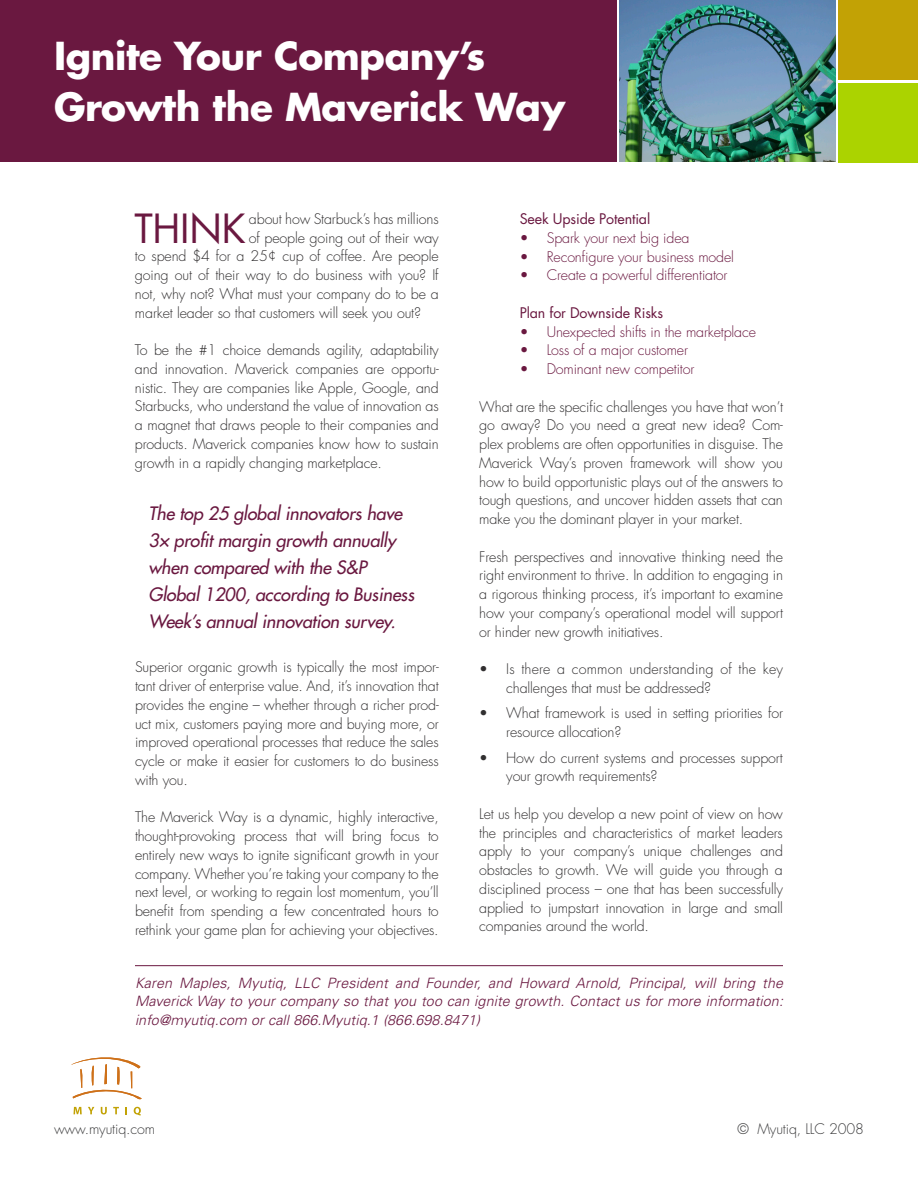
<style>
.page{position:relative;width:918px;height:1188px;background:#fff}
.page>*{position:absolute;margin:0;border:0;box-sizing:border-box;transform-origin:0 0}
.t1{font:39.15px "Futura";letter-spacing:-.005em;color:#6a1840}
.t2{font:700 37.5px/51px "Futura";letter-spacing:-.01em;color:#fff}
.t3{font:italic 18px/27px "Futura";letter-spacing:-.01em;color:#6a1840}
.t4{font:300 14.25px/18.8px "Futura";letter-spacing:-.01em;color:#312f30;text-align:justify}
.t5{font:italic 300 14.25px/18.8px "Univers";letter-spacing:.01em;color:#6a1840;text-align:justify}
.t6{font:300 14.25px "Futura";letter-spacing:-.01em;color:#6a1840}
.t7{font:300 14.25px/18.8px "Futura";letter-spacing:.01em;color:#312f30}
.t8{font:14.25px "Futura";letter-spacing:-.01em;color:#6a1840}
.t9{font:300 14.25px "Futura";letter-spacing:-.01em;color:#3e3e3f}
</style>
<div class="page">
<svg style="left:71px;top:1057px;width:71px;height:43px"></svg>
<svg style="left:74px;top:1107px;width:8px;height:7px"></svg>
<svg style="left:88px;top:1107px;width:6px;height:7px"></svg>
<svg style="left:101px;top:1107px;width:6px;height:7px"></svg>
<svg style="left:113px;top:1107px;width:6px;height:7px"></svg>
<svg style="left:125px;top:1107px;width:2px;height:7px"></svg>
<svg style="left:134px;top:1107px;width:7px;height:9px"></svg>
<hr style="left:135px;top:965px;width:648px;height:1px;background:#6a1840">
<img style="left:620px;top:0;width:216px;height:162px">
<div style="left:0;top:0;width:616px;height:162px;background:#6a1840"></div>
<div style="left:839px;top:0;width:79px;height:79px;background:#c2a205"></div>
<div style="left:839px;top:83px;width:79px;height:79px;background:#abd300"></div>
<h2 class="t2" style="left:54px;top:30px;width:513px">Ignite Your Company’s<br>Growth the Maverick Way</h2>
<h1 class="t1" style="left:135px;top:203px;width:113px">THINK</h1>
<p class="t4" style="left:249px;top:210px;width:191px">about how Starbuck’s has millions</p>
<p class="t4" style="left:249px;top:228px;width:191px">of people going out of their way</p>
<p class="t4" style="left:135px;top:247px;width:305px">to spend $4 for a 25¢ cup of coffee. Are people</p>
<p class="t4" style="left:135px;top:266px;width:305px">going out of their way to do business with you? If</p>
<p class="t4" style="left:135px;top:285px;width:305px">not, why not? What must your company do to be a</p>
<p class="t4" style="left:135px;top:303px;width:288px">market leader so that customers will seek you out?</p>
<p class="t4" style="left:135px;top:341px;width:305px">To be the #1 choice demands agility, adaptability and innovation. Maverick companies are opportu&shy;nistic. They are companies like Apple, Google, and Starbucks, who understand the value of innovation as a magnet that draws people to their companies and products. Maverick companies know how to sustain growth in a rapidly changing marketplace.</p>
<p class="t3" style="left:148px;top:500px;width:267px">The top 25 global innovators have<br>3× profit margin growth annually when compared with the S&amp;P<br>Global 1200, according to Business<br>Week’s annual innovation survey.</p>
<p class="t4" style="left:135px;top:658px;width:305px">Superior organic growth is typically the most impor&shy;tant driver of enterprise value. And, it’s innovation that provides the engine – whether through a richer prod&shy;uct mix, customers paying more and buying more, or improved operational processes that reduce the sales cycle or make it easier for customers to do business with you.</p>
<p class="t4" style="left:135px;top:808px;width:305px">The Maverick Way is a dynamic, highly interactive, thought-provoking process that will bring focus to entirely new ways to ignite significant growth in your company. Whether you’re taking your company to the next level, or working to regain lost momentum, you’ll benefit from spending a few concentrated hours to rethink your game plan for achieving your objectives.</p>
<p class="t8" style="left:520px;top:210px;width:132px">Seek Upside Potential</p>
<p class="t6" style="left:520px;top:229px;width:171px">• Spark your next big idea</p>
<p class="t6" style="left:520px;top:248px;width:216px">• Reconfigure your business model</p>
<p class="t6" style="left:520px;top:267px;width:209px">• Create a powerful differentiator</p>
<p class="t8" style="left:520px;top:304px;width:145px">Plan for Downside Risks</p>
<p class="t6" style="left:520px;top:323px;width:238px">• Unexpected shifts in the marketplace</p>
<p class="t6" style="left:520px;top:342px;width:170px">• Loss of a major customer</p>
<p class="t6" style="left:520px;top:360px;width:176px">• Dominant new competitor</p>
<p class="t4" style="left:479px;top:397px;width:305px">What are the specific challenges you have that won’t go away? Do you need a great new idea? Com&shy;plex problems are often opportunities in disguise. The Maverick Way’s proven framework will show you how to build opportunistic plays out of the answers to tough questions, and uncover hidden assets that can make you the dominant player in your market.</p>
<p class="t4" style="left:479px;top:547px;width:305px">Fresh perspectives and innovative thinking need the right environment to thrive. In addition to engaging in a rigorous thinking process, it’s important to examine how your company’s operational model will support or hinder new growth initiatives.</p>
<p class="t7" style="left:506px;top:660px;width:278px;text-indent:-27px">• Is there a common understanding of the key challenges that must be addressed?</p>
<p class="t4" style="left:506px;top:704px;width:278px;text-indent:-27px">• What framework is used in setting priorities for resource allocation?</p>
<p class="t4" style="left:506px;top:749px;width:278px;text-indent:-27px">• How do current systems and processes support your growth requirements?</p>
<p class="t4" style="left:479px;top:805px;width:305px">Let us help you develop a new point of view on how the principles and characteristics of market leaders apply to your company’s unique challenges and obstacles to growth. We will guide you through a disciplined process – one that has been successfully applied to jumpstart innovation in large and small companies around the world.</p>
<p class="t5" style="left:135px;top:973px;width:650px">Karen Maples, Myutiq, LLC President and Founder, and Howard Arnold, Principal, will bring the Maverick Way to your company so that you too can ignite growth. Contact us for more information: info@myutiq.com or call 866.Myutiq.1 (866.698.8471)</p>
<p class="t9" style="left:54px;top:1120px;width:103px">www.myutiq.com</p>
<p class="t9" style="left:738px;top:1120px;width:128px">© Myutiq, LLC 2008</p>
</div>
